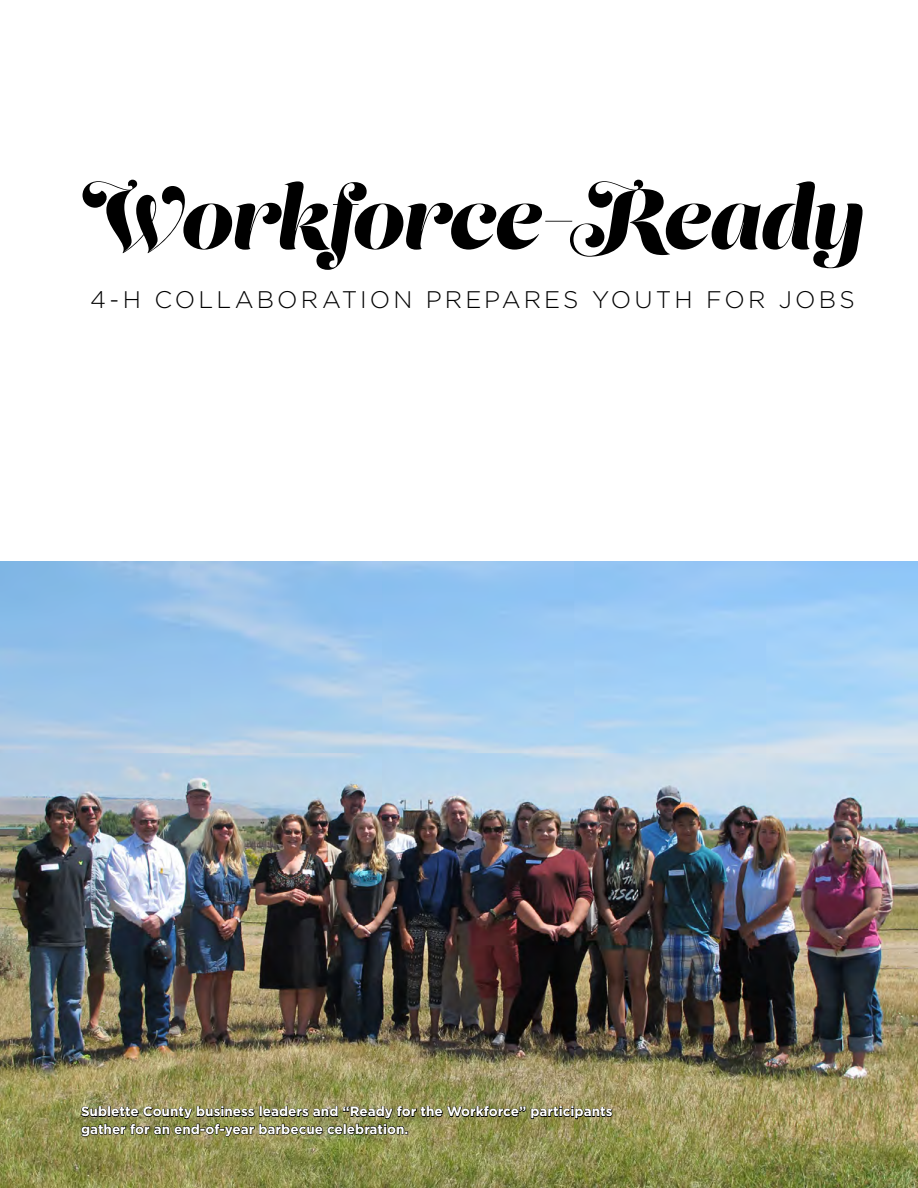
<style>
.page{position:relative;width:918px;height:1188px;background:#fff}
.page>*{position:absolute;margin:0;border:0;box-sizing:border-box;transform-origin:0 0}
.t1{font:85.5px "Lust Script";letter-spacing:-.01em;color:#000}
.t2{font:300 24px "Gotham";letter-spacing:.125em;color:#000}
.t3{font:700 13.5px/17.5px "Gotham";color:#fff}
</style>
<div class="page">
<img style="left:0;top:562px;width:918px;height:626px">
<svg style="left:80px;top:1106px;width:533px;height:31px;background:#706f40"></svg>
<h1 class="t1" style="left:83px;top:163px;width:781px">Workforce-Ready</h1>
<h2 class="t2" style="left:90px;top:284px;width:766px">4-H COLLABORATION PREPARES YOUTH FOR JOBS</h2>
<p class="t3" style="left:81px;top:1103px;width:533px">Sublette County business leaders and “Ready for the Workforce” participants gather for an end-of-year barbecue celebration.</p>
</div>
